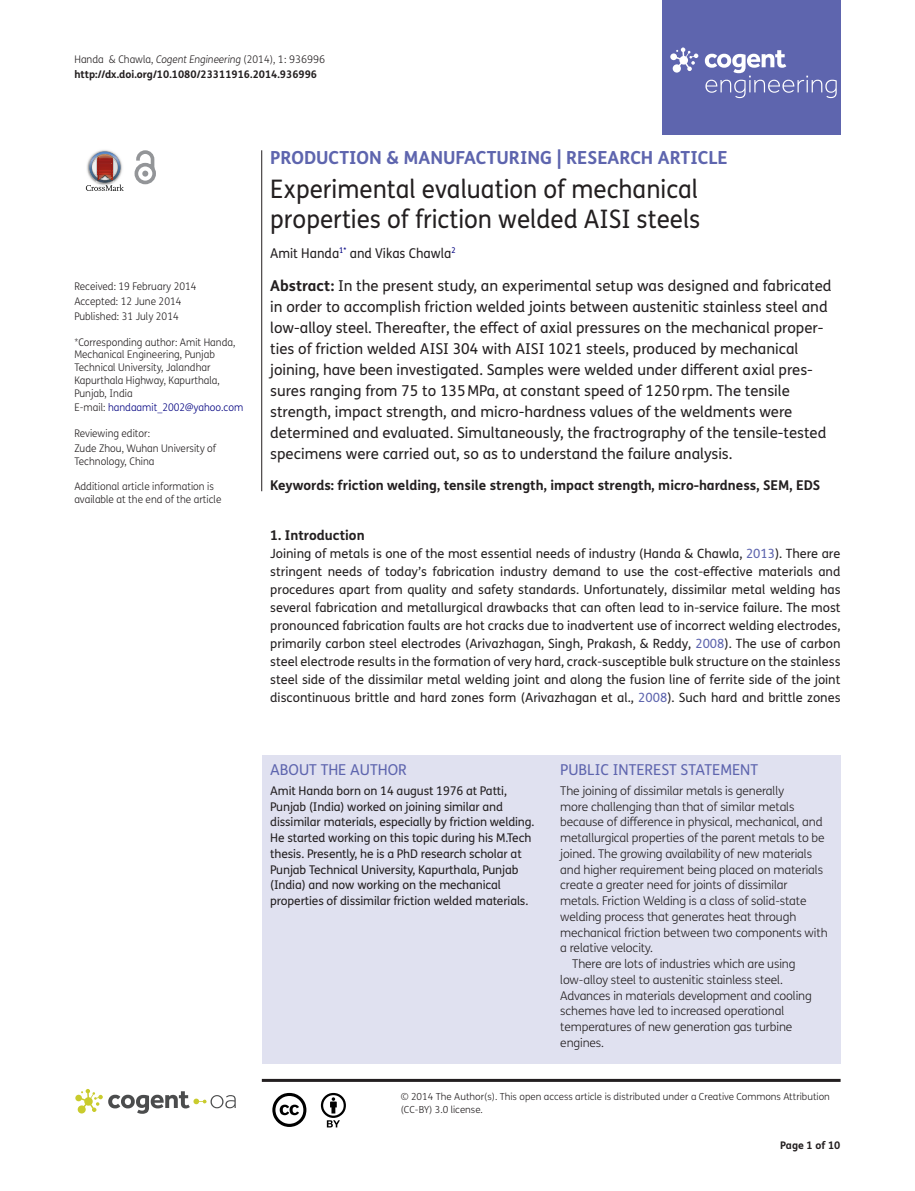
<style>
.page{position:relative;width:915px;height:1191px;background:#fff}
.page>*{position:absolute;margin:0;border:0;box-sizing:border-box;transform-origin:0 0}
.t1{font:25.5px/30px "FS Me Pro";color:#231f20;scale:.95 1}
.t2{font:700 18px "FS Me Pro";color:#5e65ae}
.t3{font:15px/21px "FS Me Pro";color:#231f20}
.t4{font:15px "FS Me Pro";color:#5e65ae}
.t5{font:700 13.5px "FS Me Pro";color:#231f20}
.t6{font:13.5px "FS Me Pro";color:#231f20;scale:.95 1}
.t7{font:12.75px/18px "FS Me Pro";color:#231f20;text-align:justify}
.t8{font:300 12px "FS Me Pro";letter-spacing:-.01em;color:#231f20}
.t9{font:12px/15.8px "FS Me Pro";letter-spacing:-.01em;color:#231f20}
.t10{font:300 10.5px/12.8px "FS Me Pro";color:#231f20;scale:.95 1}
.t11{font:700 10.5px/15px "FS Me Pro";color:#231f20}
.t12{font:300 10.5px "FS Me Pro";color:#000080;scale:.95 1}
.t13{font:300 9.75px/12.8px "FS Me Pro";color:#231f20}
.s1{font-weight:300}
.s2{font-weight:300;font-style:italic}
.s3{color:#231f20}
.s4{font-weight:700}
.s5{color:#5e65ae}
</style>
<div class="page">
<div style="left:661px;top:0;width:179px;height:134px;background:#5e65ae"></div>
<svg style="left:670px;top:47px;width:28px;height:26px"></svg>
<svg style="left:704px;top:50px;width:132px;height:48px"></svg>
<svg style="left:86px;top:151px;width:38px;height:40px"></svg>
<svg style="left:134px;top:150px;width:22px;height:34px"></svg>
<hr style="left:261px;top:150px;width:1px;height:341px;background:#231f20">
<div style="left:261px;top:755px;width:579px;height:308px;background:#e0e1f0"></div>
<hr style="left:262px;top:1078px;width:578px;height:3px;background:#231f20">
<svg style="left:75px;top:1089px;width:161px;height:24px"></svg>
<svg style="left:272px;top:1093px;width:34px;height:34px"></svg>
<svg style="left:321px;top:1093px;width:25px;height:34px"></svg>
<p class="t11" style="left:74px;top:51px;width:252px"><span class="s1">Handa &amp; Chawla,</span> <span class="s2">Cogent Engineering</span> <span class="s1">(2014), 1: 936996 </span>http://dx.doi.org/10.1080/23311916.2014.936996</p>
<p class="t10" style="left:74px;top:279px;width:130px;line-height:14.9px">Received: 19 February 2014<br>Accepted: 12 June 2014<br>Published: 31 July 2014</p>
<p class="t10" style="left:74px;top:335px;width:171px">*Corresponding author: Amit Handa,<br>Mechanical Engineering, Punjab<br>Technical University, Jalandhar<br>Kapurthala Highway, Kapurthala,<br>Punjab, India</p>
<p class="t12" style="left:74px;top:400px;width:179px"><span class="s3">E-mail:</span> handaamit_2002@yahoo.com</p>
<p class="t10" style="left:74px;top:425px;width:151px;line-height:14.9px">Reviewing editor:<br>Zude Zhou, Wuhan University of</p>
<p class="t10" style="left:74px;top:454px;width:86px">Technology, China</p>
<p class="t10" style="left:74px;top:480px;width:156px">Additional article information is available at the end of the article</p>
<h2 class="t2" style="left:270px;top:143px;width:399px">Production &amp; Manufacturing | RESEARCH ARTIC</h2>
<h2 class="t2" style="left:708px;top:143px;width:21px">LE</h2>
<h1 class="t1" style="left:270px;top:174px;width:454px">Experimental evaluation of mechanical properties of friction welded AISI steels</h1>
<p class="t6" style="left:270px;top:243px;width:197px">Amit Handa<sup>1*</sup> and Vikas Chawla<sup>2</sup></p>
<p class="t3" style="left:270px;top:275px;width:562px"><span class="s4">Abstract:</span> In the present study, an experimental setup was designed and fabricated in order to accomplish friction welded joints between austenitic stainless steel and low-alloy steel. Thereafter, the effect of axial pressures on the mechanical proper&shy;ties of friction welded AISI 304 with AISI 1021 steels, produced by mechanical joining, have been investigated. Samples were welded under different axial pres&shy;sures ranging from 75 to 135MPa, at constant speed of 1250rpm. The tensile strength, impact strength, and micro-hardness values of the weldments were determined and evaluated. Simultaneously, the fractrography of the tensile-tested specimens were carried out, so as to understand the failure analysis.</p>
<p class="t5" style="left:270px;top:475px;width:551px">Keywords: friction welding, tensile strength, impact strength, micro-hardness, SEM, EDS</p>
<p class="t5" style="left:270px;top:525px;width:96px">1. Introduction</p>
<p class="t7" style="left:270px;top:544px;width:571px">Joining of metals is one of the most essential needs of industry (Handa &amp; Chawla, <span class="s5">2013</span>). There are stringent needs of today’s fabrication industry demand to use the cost-effective materials and procedures apart from quality and safety standards. Unfortunately, dissimilar metal welding has several fabrication and metallurgical drawbacks that can often lead to in-service failure. The most pronounced fabrication faults are hot cracks due to inadvertent use of incorrect welding electrodes, primarily carbon steel electrodes (Arivazhagan, Singh, Prakash, &amp; Reddy, <span class="s5">2008</span>). The use of carbon steel electrode results in the formation of very hard, crack-susceptible bulk structure on the stainless steel side of the dissimilar metal welding joint and along the fusion line of ferrite side of the joint discontinuous brittle and hard zones form (Arivazhagan et al., <span class="s5">2008</span>). Such hard and brittle zones</p>
<p class="t4" style="left:270px;top:760px;width:138px">ABOUT THE AUTHOR</p>
<p class="t9" style="left:270px;top:782px;width:265px">Amit Handa born on 14 august 1976 at Patti, Punjab (India) worked on joining similar and dissimilar materials, especially by friction welding.<br>He started working on this topic during his M.Tech thesis. Presently, he is a PhD research scholar at Punjab Technical University, Kapurthala, Punjab (India) and now working on the mechanical properties of dissimilar friction welded materials.</p>
<p class="t4" style="left:560px;top:760px;width:78px">Public Interest</p>
<p class="t4" style="left:680px;top:760px;width:18px">Stateme</p>
<p class="t4" style="left:740px;top:760px;width:17px">nt</p>
<p class="t8" style="left:560px;top:782px;width:225px">The joining of dissimilar metals is generally</p>
<p class="t8" style="left:560px;top:798px;width:236px">more challenging than that of similar metals</p>
<p class="t8" style="left:560px;top:814px;width:264px">because of difference in physical, mechanical, and</p>
<p class="t8" style="left:560px;top:829px;width:266px">metallurgical properties of the parent metals to be</p>
<p class="t8" style="left:560px;top:845px;width:253px">joined. The growing availability of new materials</p>
<p class="t8" style="left:560px;top:861px;width:264px">and higher requirement being placed on materials</p>
<p class="t8" style="left:560px;top:877px;width:229px">create a greater need for joints of dissimilar</p>
<p class="t8" style="left:560px;top:892px;width:248px">metals. Friction Welding is a class of solid-state</p>
<p class="t8" style="left:560px;top:908px;width:237px">welding process that generates heat through</p>
<p class="t8" style="left:560px;top:924px;width:269px">mechanical friction between two components with</p>
<p class="t8" style="left:560px;top:940px;width:94px">a relative velocity.</p>
<p class="t8" style="left:572px;top:955px;width:224px">There are lots of industries which are using</p>
<p class="t8" style="left:560px;top:971px;width:224px">low-alloy steel to austenitic stainless steel.</p>
<p class="t8" style="left:560px;top:987px;width:253px">Advances in materials development and cooling</p>
<p class="t8" style="left:560px;top:1003px;width:225px">schemes have led to increased operational</p>
<p class="t8" style="left:560px;top:1018px;width:233px">temperatures of new generation gas turbine</p>
<p class="t8" style="left:560px;top:1034px;width:45px">engines.</p>
<p class="t13" style="left:400px;top:1090px;width:430px">© 2014 The Author(s). This open access article is distributed under a Creative Commons Attribution (CC-BY) 3.0 license.</p>
<p class="t11" style="left:780px;top:1137px;width:62px">Page 1 of 10</p>
</div>
